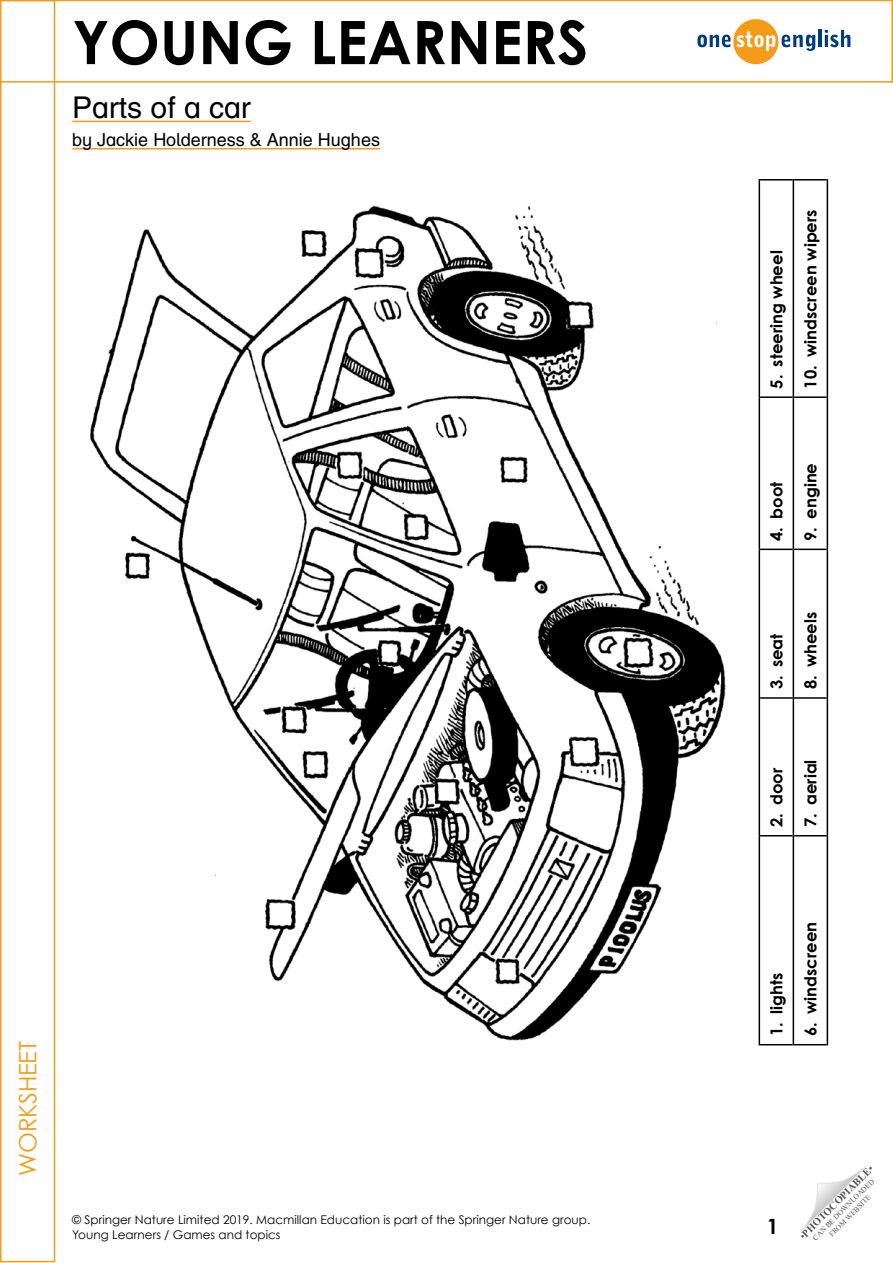
<style>
.page{position:relative;width:893px;height:1263px;background:#fff}
.page>*{position:absolute;margin:0;border:0;box-sizing:border-box;transform-origin:0 0}
.t1{font:700 60px "Century Gothic";color:#000}
.Teacher_notes__Issue{font:30px "Helvetica Infant Hausa";color:#000}
.t2{font:24px "Century Gothic";letter-spacing:-.01em;color:#f59b1a}
.t3{font:700 21px "Century Gothic";color:#000}
.Teacher_notes__Heade{font:18px "Helvetica Infant Hausa";color:#000}
.Teacher_notes__Body{font:700 16.5px "Century Gothic";color:#000}
.t4{font:12px/14.4px "Century Gothic";color:#000}
.t5{font:700 10.5px "Times New Roman";color:#575756}
.t6{font:7.5px/9px "Times New Roman";color:#575756;text-align:center}
.s1{font-weight:400}
</style>
<div class="page">
<svg style="left:801px;top:1166px;width:65px;height:65px"></svg>
<svg style="left:697px;top:19px;width:118px;height:45px"></svg>
<hr style="left:818px;top:30px;width:4px;height:17px;background:#003d80">
<svg style="left:825px;top:30px;width:25px;height:17px"></svg>
<hr style="left:1px;top:81px;width:892px;height:2px;background:#f59b1a">
<hr style="left:0;top:0;width:893px;height:1px;background:#f59b1a">
<div style="left:0;top:0;width:55px;height:1262px;border:2px solid #f59b1a"></div>
<hr style="left:891px;top:0;width:2px;height:82px;background:#f59b1a">
<hr style="left:72px;top:121px;width:179px;height:1px;background:#f59b1a">
<img style="left:90px;top:205px;width:636px;height:836px">
<hr style="left:759px;top:836px;width:1px;height:209px;background:#000">
<hr style="left:760px;top:1044px;width:33px;height:1px;background:#000">
<hr style="left:759px;top:698px;width:1px;height:138px;background:#000">
<hr style="left:760px;top:835px;width:33px;height:1px;background:#000">
<hr style="left:759px;top:549px;width:1px;height:149px;background:#000">
<hr style="left:760px;top:697px;width:33px;height:2px;background:#000">
<hr style="left:759px;top:397px;width:1px;height:152px;background:#000">
<hr style="left:760px;top:549px;width:33px;height:1px;background:#000">
<hr style="left:759px;top:179px;width:1px;height:218px;background:#000">
<hr style="left:760px;top:396px;width:33px;height:2px;background:#000">
<hr style="left:760px;top:179px;width:33px;height:2px;background:#000">
<hr style="left:793px;top:836px;width:1px;height:209px;background:#000">
<hr style="left:794px;top:1044px;width:33px;height:1px;background:#000">
<hr style="left:793px;top:698px;width:1px;height:138px;background:#000">
<hr style="left:794px;top:835px;width:33px;height:1px;background:#000">
<hr style="left:793px;top:549px;width:1px;height:149px;background:#000">
<hr style="left:794px;top:697px;width:33px;height:2px;background:#000">
<hr style="left:793px;top:397px;width:1px;height:152px;background:#000">
<hr style="left:794px;top:549px;width:33px;height:1px;background:#000">
<hr style="left:793px;top:179px;width:1px;height:218px;background:#000">
<hr style="left:794px;top:396px;width:33px;height:2px;background:#000">
<hr style="left:794px;top:179px;width:33px;height:2px;background:#000">
<hr style="left:827px;top:836px;width:1px;height:209px;background:#000">
<hr style="left:827px;top:698px;width:1px;height:138px;background:#000">
<hr style="left:827px;top:549px;width:1px;height:149px;background:#000">
<hr style="left:827px;top:397px;width:1px;height:152px;background:#000">
<hr style="left:827px;top:179px;width:1px;height:218px;background:#000">
<hr style="left:72px;top:148px;width:308px;height:1px;background:#f59b1a">
<h1 class="t1" style="left:72px;top:5px;width:517px">YOUNG LEARNERS</h1>
<p class="Teacher_notes__Issue" style="left:72px;top:91px;width:180px">Parts of a car</p>
<p class="Teacher_notes__Heade" style="left:72px;top:129px;width:309px">by Jackie Holderness &amp; Annie Hughes</p>
<h3 class="t2" style="left:13px;top:1176px;width:137px;rotate:-90deg">WORKSHEET</h3>
<p class="t4" style="left:72px;top:1212px;width:520px">© Springer Nature Limited 2019. Macmillan Education is part of the Springer Nature group.<br>Young Learners / Games and topics</p>
<p class="Teacher_notes__Body" style="left:766px;top:389px;width:140px;rotate:-90deg">5. steering wheel</p>
<p class="Teacher_notes__Body" style="left:800px;top:389px;width:181px;rotate:-90deg">10. windscreen wipers</p>
<p class="Teacher_notes__Body" style="left:766px;top:541px;width:61px;rotate:-90deg">4. boot</p>
<p class="Teacher_notes__Body" style="left:800px;top:541px;width:79px;rotate:-90deg">9. engine</p>
<p class="Teacher_notes__Body" style="left:766px;top:689px;width:57px;rotate:-90deg">3. seat</p>
<p class="Teacher_notes__Body" style="left:800px;top:689px;width:79px;rotate:-90deg">8. wheels</p>
<p class="Teacher_notes__Body" style="left:766px;top:827px;width:61px;rotate:-90deg">2. door</p>
<p class="Teacher_notes__Body" style="left:800px;top:827px;width:69px;rotate:-90deg">7. aerial</p>
<p class="Teacher_notes__Body" style="left:766px;top:1036px;width:65px;rotate:-90deg">1. lights</p>
<p class="Teacher_notes__Body" style="left:800px;top:1036px;width:116px;rotate:-90deg">6. windscreen</p>
<p class="t3" style="left:767px;top:1213px;width:13px">1</p>
<p class="t5" style="left:796px;top:1232px;width:101px;rotate:-45deg"><span class="s1">•</span>PHOTOCOPIABLE<span class="s1">•</span></p>
<p class="t6" style="left:811px;top:1235px;width:85px;rotate:-45deg">CAN BE DOWNLOADED<br>FROM WEBSITE</p>
</div>
